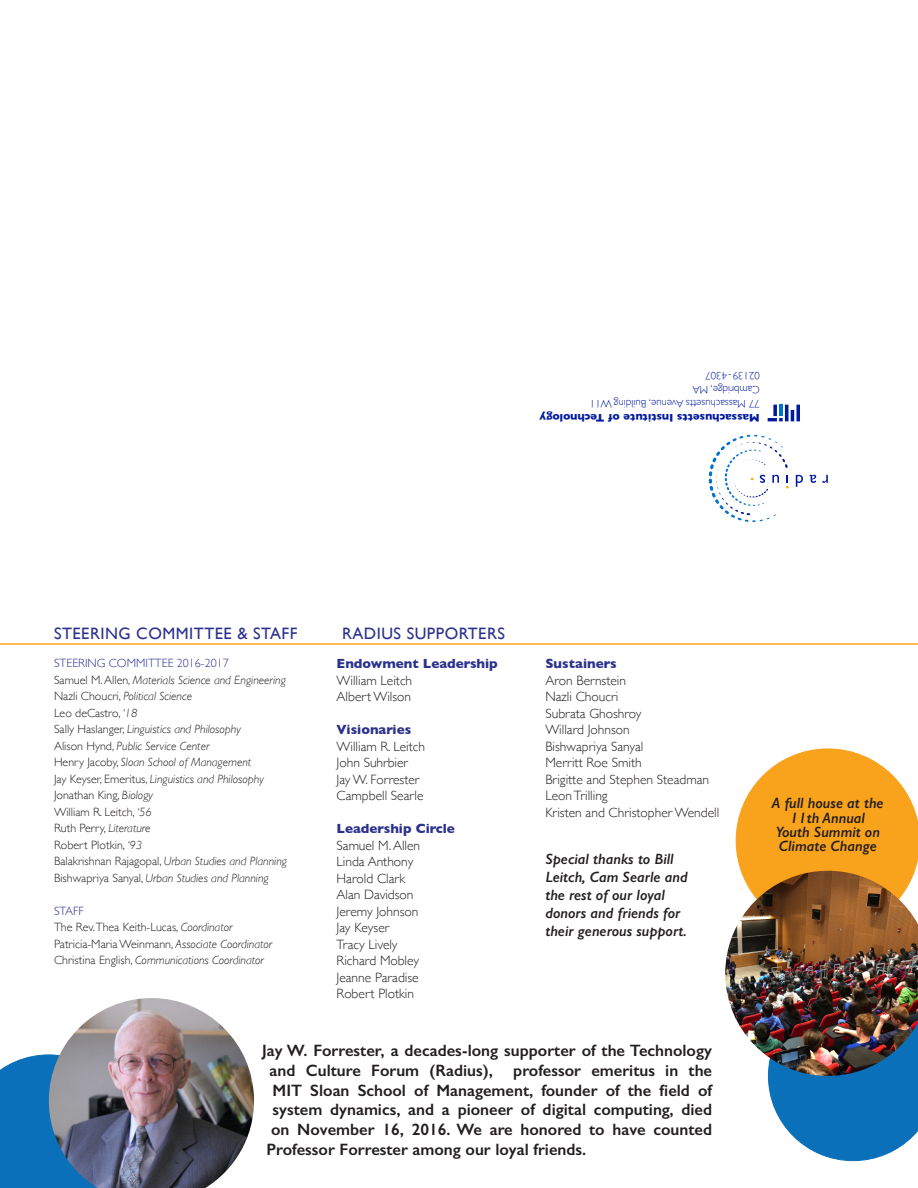
<style>
.page{position:relative;width:918px;height:1188px;background:#fff}
.page>*{position:absolute;margin:0;border:0;box-sizing:border-box;transform-origin:0 0}
.t1{font:600 16.5px "Gill Sans";color:#231f20}
.t2{font:16.5px "Gill Sans";letter-spacing:.03em;color:#2b318d}
.t3{font:italic 600 15px/18px "Gill Sans";color:#231f20}
.t4{font:300 13.5px "Gill Sans";color:#231f20}
.t5{font:700 13.5px "Gill Sans";color:#2b318d}
.t6{font:italic 300 12px "Gill Sans";color:#231f20}
.t7{font:300 12px "Gill Sans";color:#231f20}
.t8{font:300 12px "Gill Sans";color:#2b318d}
.t9{font:700 11.25px "Gill Sans";color:#00199f}
.t10{font:300 10.8px "Gill Sans";color:#00199f}
.s1{font-style:normal}
.s2{font-style:italic}
</style>
<div class="page">
<div style="left:0;top:1055px;width:49px;height:133px;background:#0970b9"></div>
<svg style="left:736px;top:749px;width:182px;height:122px;background:#f9b03e"></svg>
<svg style="left:768px;top:1076px;width:150px;height:85px"></svg>
<hr style="left:0;top:643px;width:918px;height:2px;background:#f9a21c">
<svg style="left:822px;top:475px;width:6px;height:8px"></svg>
<svg style="left:809px;top:475px;width:7px;height:8px"></svg>
<svg style="left:796px;top:475px;width:7px;height:12px"></svg>
<svg style="left:709px;top:435px;width:80px;height:87px"></svg>
<svg style="left:791px;top:410px;width:3px;height:11px"></svg>
<hr style="left:785px;top:405px;width:3px;height:16px;background:#00199f">
<svg style="left:796px;top:405px;width:4px;height:16px"></svg>
<svg style="left:773px;top:405px;width:4px;height:11px"></svg>
<svg style="left:768px;top:418px;width:15px;height:3px"></svg>
<hr style="left:779px;top:405px;width:4px;height:11px;background:#0073ce">
<img style="left:725px;top:871px;width:193px;height:205px">
<img style="left:49px;top:998px;width:205px;height:190px">
<p class="t10" style="left:760px;top:384px;width:56px;rotate:-180deg">02139-4307</p>
<p class="t10" style="left:760px;top:398px;width:69px;rotate:-180deg">Cambridge, MA</p>
<p class="t10" style="left:760px;top:412px;width:171px;rotate:-180deg">77 Massachusetts Avenue, Building W11</p>
<p class="t9" style="left:760px;top:426px;width:222px;rotate:-180deg">Massachusetts Institute of Technology</p>
<p class="t2" style="left:54px;top:624px;width:245px">STEERING COMMITTEE &amp; STAFF</p>
<p class="t2" style="left:342px;top:624px;width:165px">RADIUS SUPPORTERS</p>
<p class="t8" style="left:54px;top:654px;width:176px">STEERING COMMITTEE 2016-2017</p>
<p class="t6" style="left:54px;top:673px;width:233px"><span class="s1">Samuel M. Allen,</span> Materials Science and Engineering</p>
<p class="t6" style="left:54px;top:690px;width:140px"><span class="s1">Nazli Choucri,</span> Political Science</p>
<p class="t7" style="left:54px;top:703px;width:85px">Leo deCastro, <span class="s2">‘18</span></p>
<p class="t6" style="left:54px;top:723px;width:188px"><span class="s1">Sally Haslanger,</span> Linguistics and Philosophy</p>
<p class="t6" style="left:54px;top:739px;width:157px"><span class="s1">Alison Hynd,</span> Public Service Center</p>
<p class="t6" style="left:54px;top:756px;width:199px"><span class="s1">Henry Jacoby,</span> Sloan School of Management</p>
<p class="t6" style="left:54px;top:772px;width:211px"><span class="s1">Jay Keyser, Emeritus,</span> Linguistics and Philosophy</p>
<p class="t7" style="left:54px;top:786px;width:100px">Jonathan King, <span class="s2">Biology</span></p>
<p class="t7" style="left:54px;top:802px;width:99px">William R. Leitch, <span class="s2">‘56</span></p>
<p class="t7" style="left:54px;top:819px;width:98px">Ruth Perry, <span class="s2">Literature</span></p>
<p class="t7" style="left:54px;top:835px;width:89px">Robert Plotkin, <span class="s2">‘93</span></p>
<p class="t6" style="left:54px;top:855px;width:234px"><span class="s1">Balakrishnan Rajagopal,</span> Urban Studies and Planning</p>
<p class="t6" style="left:54px;top:871px;width:216px"><span class="s1">Bishwapriya Sanyal,</span> Urban Studies and Planning</p>
<p class="t8" style="left:54px;top:901px;width:31px">STAFF</p>
<p class="t7" style="left:54px;top:918px;width:180px">The Rev.Thea Keith-Lucas, <span class="s2">Coordinator</span></p>
<p class="t7" style="left:54px;top:934px;width:220px">Patricia-Maria Weinmann, <span class="s2">Associate Coordinator</span></p>
<p class="t6" style="left:54px;top:954px;width:211px"><span class="s1">Christina English,</span> Communications Coordinator</p>
<p class="t5" style="left:337px;top:653px;width:163px">Endowment Leadership</p>
<p class="t4" style="left:337px;top:670px;width:77px">William Leitch</p>
<p class="t4" style="left:337px;top:686px;width:76px">Albert Wilson</p>
<p class="t5" style="left:337px;top:719px;width:76px">Visionaries</p>
<p class="t4" style="left:337px;top:736px;width:90px">William R. Leitch</p>
<p class="t4" style="left:337px;top:752px;width:73px">John Suhrbier</p>
<p class="t4" style="left:337px;top:769px;width:84px">Jay W. Forrester</p>
<p class="t4" style="left:337px;top:785px;width:88px">Campbell Searle</p>
<p class="t5" style="left:337px;top:818px;width:120px">Leadership Circle</p>
<p class="t4" style="left:337px;top:835px;width:85px">Samuel M. Allen</p>
<p class="t4" style="left:337px;top:851px;width:78px">Linda Anthony</p>
<p class="t4" style="left:337px;top:868px;width:70px">Harold Clark</p>
<p class="t4" style="left:337px;top:884px;width:78px">Alan Davidson</p>
<p class="t4" style="left:337px;top:901px;width:83px">Jeremy Johnson</p>
<p class="t4" style="left:337px;top:917px;width:54px">Jay Keyser</p>
<p class="t4" style="left:337px;top:934px;width:62px">Tracy Lively</p>
<p class="t4" style="left:337px;top:950px;width:84px">Richard Mobley</p>
<p class="t4" style="left:337px;top:967px;width:84px">Jeanne Paradise</p>
<p class="t4" style="left:337px;top:983px;width:79px">Robert Plotkin</p>
<p class="t5" style="left:545px;top:653px;width:73px">Sustainers</p>
<p class="t4" style="left:545px;top:670px;width:82px">Aron Bernstein</p>
<p class="t4" style="left:545px;top:686px;width:75px">Nazli Choucri</p>
<p class="t4" style="left:545px;top:703px;width:98px">Subrata Ghoshroy</p>
<p class="t4" style="left:545px;top:719px;width:86px">Willard Johnson</p>
<p class="t4" style="left:545px;top:736px;width:99px">Bishwapriya Sanyal</p>
<p class="t4" style="left:545px;top:752px;width:98px">Merritt Roe Smith</p>
<p class="t4" style="left:545px;top:769px;width:165px">Brigitte and Stephen Steadman</p>
<p class="t4" style="left:545px;top:785px;width:64px">Leon Trilling</p>
<p class="t4" style="left:545px;top:802px;width:175px">Kristen and Christopher Wendell</p>
<p class="t3" style="left:545px;top:850px;width:144px">Special thanks to Bill<br>Leitch, Cam Searle and the rest of our loyal donors and friends for their generous support.</p>
<p class="t1" style="left:262px;top:1040px;width:451px">Jay W. Forrester, a decades-long supporter of the Technology</p>
<p class="t1" style="left:270px;top:1060px;width:444px">and Culture Forum (Radius), professor emeritus in the</p>
<p class="t1" style="left:273px;top:1080px;width:441px">MIT Sloan School of Management, founder of the field of</p>
<p class="t1" style="left:273px;top:1100px;width:441px">system dynamics, and a pioneer of digital computing, died</p>
<p class="t1" style="left:271px;top:1120px;width:442px">on November 16, 2016. We are honored to have counted</p>
<p class="t1" style="left:267px;top:1139px;width:321px">Professor Forrester among our loyal friends.</p>
<p class="t3" style="left:772px;top:796px;width:113px;line-height:14.4px;text-align:center">A full house at the<br>11th Annual</p>
<p class="t3" style="left:776px;top:825px;width:106px;line-height:14.4px">Youth Summit on<br>Climate Change</p>
</div>
